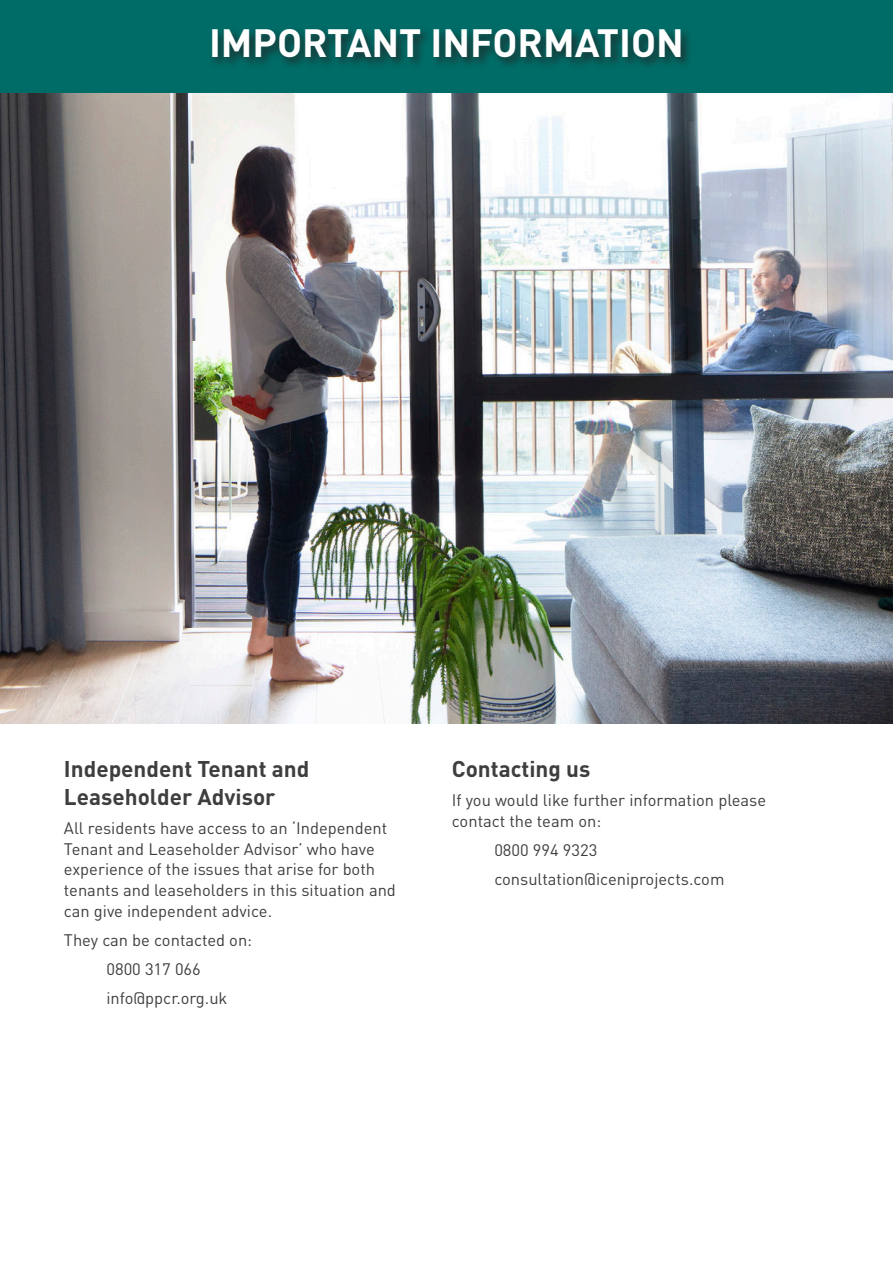
<style>
.page{position:relative;width:893px;height:1263px;background:#fff}
.page>*{position:absolute;margin:0;border:0;box-sizing:border-box;transform-origin:0 0}
.t1{font:700 39px "DINOT";color:#fff}
.Heading{font:700 22.5px/28.2px "DINOT";color:#3e3e3f}
.Indent{font:16.5px/20.7px "DINOT";color:#3e3e3f}
</style>
<div class="page">
<img style="left:0;top:92px;width:893px;height:632px">
<div style="left:0;top:0;width:893px;height:92px;background:#006c67"></div>
<div style="left:208px;top:26px;width:485px;height:44px;background:#231f20;opacity:.75"></div>
<p class="t1" style="left:209px;top:18px;width:476px">IMPORTANT INFORMATION</p>
<p class="Heading" style="left:64px;top:754px;width:247px">Independent Tenant and<br>Leaseholder Advisor</p>
<p class="Indent" style="left:64px;top:817px;width:333px">All residents have access to an ‘Independent Tenant and Leaseholder Advisor’ who have experience of the issues that arise for both tenants and leaseholders in this situation and can give independent advice.</p>
<p class="Indent" style="left:64px;top:929px;width:190px">They can be contacted on:</p>
<p class="Indent" style="left:106px;top:958px;width:96px">0800 317 066</p>
<p class="Indent" style="left:106px;top:987px;width:122px">info@ppcr.org.uk</p>
<p class="Heading" style="left:452px;top:754px;width:140px">Contacting us</p>
<p class="Indent" style="left:452px;top:789px;width:316px">If you would like further information please contact the team on:</p>
<p class="Indent" style="left:494px;top:839px;width:104px">0800 994 9323</p>
<p class="Indent" style="left:494px;top:868px;width:232px">consultation@iceniprojects.com</p>
</div>
